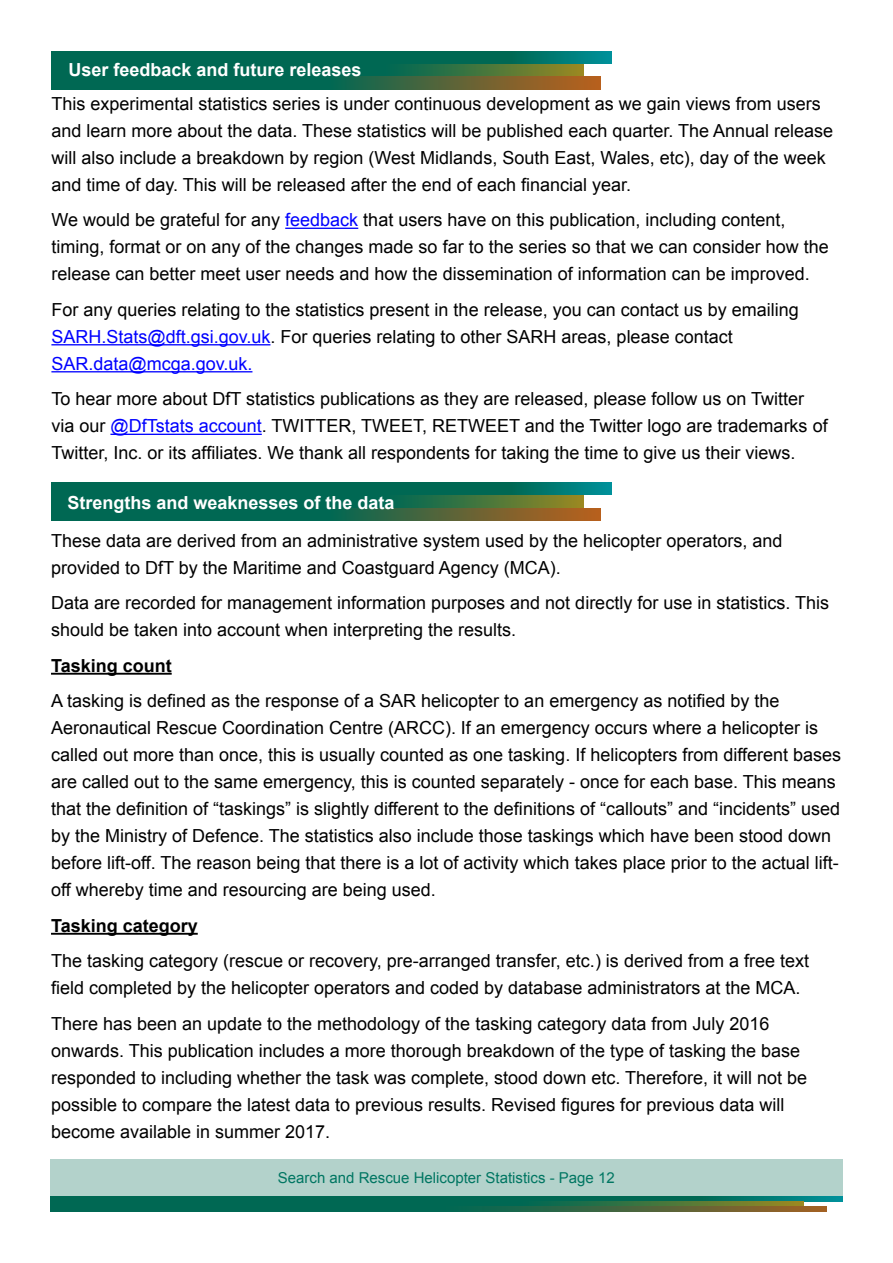
<style>
.page{position:relative;width:893px;height:1263px;background:#fff}
.page>*{position:absolute;margin:0;border:0;box-sizing:border-box;transform-origin:0 0}
.t1{font:18px/27px "Arial";color:#000}
.t2{font:700 18px "Arial";color:#fff}
.t3{font:700 18px "Arial";color:#000}
.t4{font:15px "Arial";color:#007662}
.s1{color:#00f}
</style>
<div class="page">
<div style="left:50px;top:1160px;width:792px;height:36px;background:#b3d2cb"></div>
<svg style="left:50px;top:1196px;width:792px;height:5px;background:#006b59"></svg>
<svg style="left:50px;top:1201px;width:753px;height:5px;background:#1b6d4a"></svg>
<svg style="left:50px;top:1206px;width:777px;height:6px;background:#256647"></svg>
<svg style="left:51px;top:495px;width:533px;height:13px;background:#1b6d4a"></svg>
<svg style="left:51px;top:482px;width:561px;height:13px;background:#006b59"></svg>
<svg style="left:51px;top:508px;width:550px;height:13px;background:#306544"></svg>
<hr style="left:51px;top:673px;width:121px;height:2px;background:#000">
<hr style="left:51px;top:933px;width:147px;height:2px;background:#000">
<hr style="left:285px;top:228px;width:73px;height:1px;background:#00f">
<hr style="left:51px;top:344px;width:219px;height:1px;background:#00f">
<hr style="left:51px;top:371px;width:201px;height:1px;background:#00f">
<hr style="left:110px;top:434px;width:152px;height:1px;background:#00f">
<svg style="left:51px;top:64px;width:533px;height:13px;background:#1c6d49"></svg>
<svg style="left:51px;top:51px;width:561px;height:13px;background:#006b59"></svg>
<svg style="left:51px;top:77px;width:550px;height:12px;background:#306544"></svg>
<p class="t2" style="left:68px;top:58px;width:295px">User feedback and future releases</p>
<p class="t1" style="left:51px;top:90px;width:783px">This experimental statistics series is under continuous development as we gain views from users and learn more about the data. These statistics will be published each quarter. The Annual release will also include a breakdown by region (West Midlands, South East, Wales, etc), day of the week and time of day. This will be released after the end of each financial year.</p>
<p class="t1" style="left:51px;top:207px;width:779px">We would be grateful for any <span class="s1">feedback</span> that users have on this publication, including content, timing, format or on any of the changes made so far to the series so that we can consider how the release can better meet user needs and how the dissemination of information can be improved.</p>
<p class="t1" style="left:51px;top:296px;width:749px">For any queries relating to the statistics present in the release, you can contact us by emailing<br><span class="s1">SARH.Stats@dft.gsi.gov.uk</span>. For queries relating to other SARH areas, please contact<br><span class="s1">SAR.data@mcga.gov.uk.</span></p>
<p class="t1" style="left:51px;top:386px;width:778px">To hear more about DfT statistics publications as they are released, please follow us on Twitter via our <span class="s1">@DfTstats account</span>. TWITTER, TWEET, RETWEET and the Twitter logo are trademarks of<br>Twitter, Inc. or its affiliates. We thank all respondents for taking the time to give us their views.</p>
<p class="t2" style="left:67px;top:491px;width:329px">Strengths and weaknesses of the data</p>
<p class="t1" style="left:51px;top:527px;width:733px">These data are derived from an administrative system used by the helicopter operators, and provided to DfT by the Maritime and Coastguard Agency (MCA).</p>
<p class="t1" style="left:51px;top:590px;width:780px">Data are recorded for management information purposes and not directly for use in statistics. This should be taken into account when interpreting the results.</p>
<p class="t3" style="left:51px;top:653px;width:122px">Tasking count</p>
<p class="t1" style="left:51px;top:688px;width:792px">A tasking is defined as the response of a SAR helicopter to an emergency as notified by the Aeronautical Rescue Coordination Centre (ARCC). If an emergency occurs where a helicopter is called out more than once, this is usually counted as one tasking. If helicopters from different bases are called out to the same emergency, this is counted separately - once for each base. This means that the definition of “taskings” is slightly different to the definitions of “callouts” and “incidents” used by the Ministry of Defence. The statistics also include those taskings which have been stood down before lift-off. The reason being that there is a lot of activity which takes place prior to the actual lift&shy;off whereby time and resourcing are being used.</p>
<p class="t3" style="left:51px;top:913px;width:148px">Tasking category</p>
<p class="t1" style="left:51px;top:948px;width:759px">The tasking category (rescue or recovery, pre-arranged transfer, etc.) is derived from a free text field completed by the helicopter operators and coded by database administrators at the MCA.</p>
<p class="t1" style="left:51px;top:1010px;width:758px">There has been an update to the methodology of the tasking category data from July 2016 onwards. This publication includes a more thorough breakdown of the type of tasking the base responded to including whether the task was complete, stood down etc. Therefore, it will not be possible to compare the latest data to previous results. Revised figures for previous data will become available in summer 2017.</p>
<p class="t4" style="left:278px;top:1168px;width:338px">Search and Rescue Helicopter Statistics - Page 12</p>
</div>
